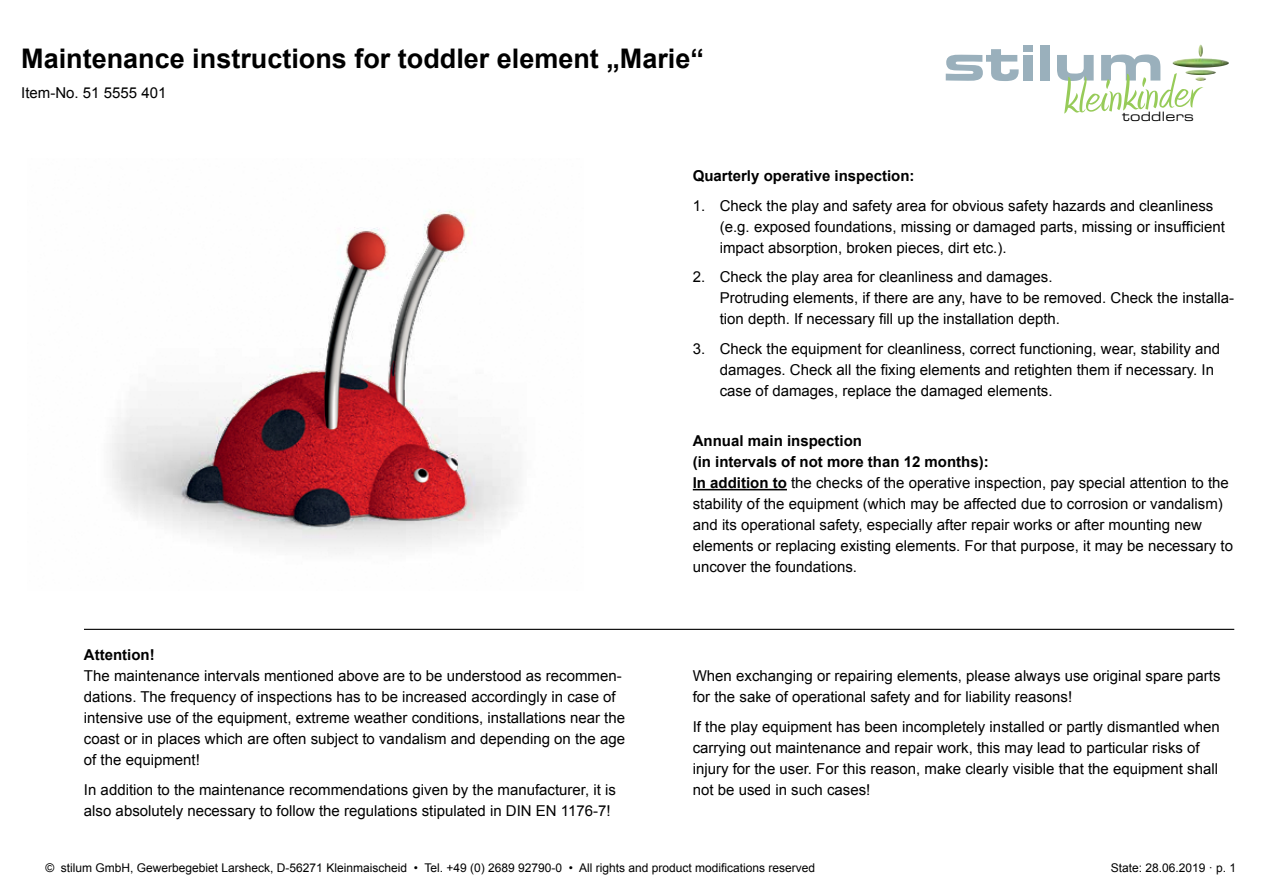
<style>
.page{position:relative;width:1263px;height:893px;background:#fff}
.page>*{position:absolute;margin:0;border:0;box-sizing:border-box;transform-origin:0 0}
.t1{font:53.55px "Amienne";color:#97cb59}
.t2{font:700 27px "Arial";color:#000}
.t3{font:15px/21px "Arial";color:#000}
.t4{font:700 15px "Arial";color:#000}
.t5{font:12.9px "Eurostile LT Pro Ex 2";letter-spacing:.025em;color:#000}
.t6{font:12px "Arial";color:#000}
.s1{font-weight:700}
</style>
<div class="page">
<div style="left:1040px;top:45px;width:10px;height:36px;background:#9ab0bc"></div>
<svg style="left:1057px;top:55px;width:37px;height:26px"></svg>
<svg style="left:1101px;top:54px;width:59px;height:27px"></svg>
<svg style="left:946px;top:49px;width:73px;height:32px"></svg>
<div style="left:1023px;top:45px;width:10px;height:6px;background:#9ab0bc"></div>
<div style="left:1023px;top:55px;width:10px;height:26px;background:#9ab0bc"></div>
<img style="left:1172px;top:45px;width:57px;height:36px">
<hr style="left:84px;top:629px;width:1150px;height:1px;background:#000">
<hr style="left:693px;top:489px;width:94px;height:1px;background:#000">
<img style="left:110px;top:210px;width:411px;height:344px">
<h2 class="t2" style="left:21px;top:41px;width:684px">Maintenance instructions for toddler element „Marie“</h2>
<p class="t3" style="left:21px;top:83px;width:147px">Item-No. 51 5555 401</p>
<h1 class="t1" style="left:1062px;top:75px;width:138px;rotate:-3deg">kleinkinder</h1>
<p class="t5" style="left:1122px;top:107px;width:73px">toddlers</p>
<p class="t4" style="left:84px;top:645px;width:72px">Attention!</p>
<p class="t3" style="left:84px;top:666px;width:543px">The maintenance intervals mentioned above are to be understood as recommen&shy;dations. The frequency of inspections has to be increased accordingly in case of intensive use of the equipment, extreme weather conditions, installations near the coast or in places which are often subject to vandalism and depending on the age of the equipment!</p>
<p class="t3" style="left:84px;top:779px;width:533px">In addition to the maintenance recommendations given by the manufacturer, it is also absolutely necessary to follow the regulations stipulated in DIN EN 1176-7!</p>
<p class="t4" style="left:693px;top:166px;width:223px">Quarterly operative inspection:</p>
<p class="t3" style="left:720px;top:195px;width:507px;text-indent:-27px">1. Check the play and safety area for obvious safety hazards and cleanliness (e.g. exposed foundations, missing or damaged parts, missing or insufficient impact absorption, broken pieces, dirt etc.).</p>
<p class="t3" style="left:720px;top:266px;width:516px;text-indent:-27px">2. Check the play area for cleanliness and damages.<br>Protruding elements, if there are any, have to be removed. Check the installa&shy;tion depth. If necessary fill up the installation depth.</p>
<p class="t3" style="left:720px;top:338px;width:502px;text-indent:-27px">3. Check the equipment for cleanliness, correct functioning, wear, stability and damages. Check all the fixing elements and retighten them if necessary. In case of damages, replace the damaged elements.</p>
<p class="t3" style="left:693px;top:430px;width:542px"><span class="s1">Annual main inspection<br>(in intervals of not more than 12 months):<br>In addition to</span> the checks of the operative inspection, pay special attention to the stability of the equipment (which may be affected due to corrosion or vandalism) and its operational safety, especially after repair works or after mounting new elements or replacing existing elements. For that purpose, it may be necessary to uncover the foundations.</p>
<p class="t3" style="left:693px;top:666px;width:529px">When exchanging or repairing elements, please always use original spare parts for the sake of operational safety and for liability reasons!</p>
<p class="t3" style="left:693px;top:716px;width:528px">If the play equipment has been incompletely installed or partly dismantled when carrying out maintenance and repair work, this may lead to particular risks of injury for the user. For this reason, make clearly visible that the equipment shall not be used in such cases!</p>
<p class="t6" style="left:45px;top:860px;width:771px">© stilum GmbH, Gewerbegebiet Larsheck, D-56271 Kleinmaischeid • Tel. +49 (0) 2689 92790-0 • All rights and product modifications reserved</p>
<p class="t6" style="left:1111px;top:860px;width:127px">State: 28.06.2019 · p. 1</p>
</div>
